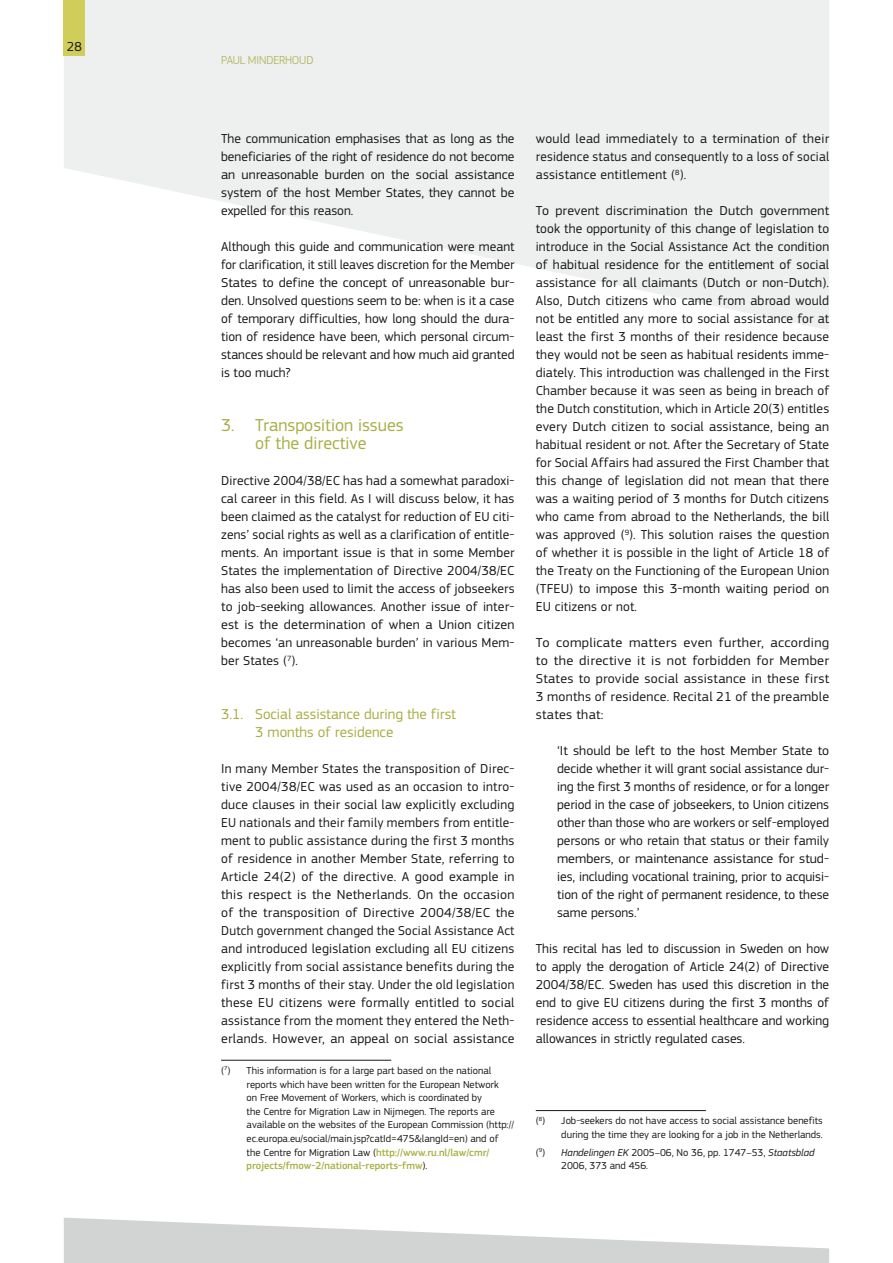
<style>
.page{position:relative;width:893px;height:1263px;background:#fff}
.page>*{position:absolute;margin:0;border:0;box-sizing:border-box;transform-origin:0 0}
.t1{font:18px/18px "EC Square Sans Pro";color:#a8af43;text-align:center}
.t2{font:15px/18px "EC Square Sans Pro";color:#a8af43}
.Body{font:13.5px/18px "EC Square Sans Pro";letter-spacing:.01em;color:#1a1a18;text-align:justify}
.Body_Indent_To_Here{font:13.5px/18px "EC Square Sans Pro";color:#1a1a18;text-align:justify}
.Body-2{font:13.5px/18px "EC Square Sans Pro";letter-spacing:.01em;color:#1a1a18;text-align:justify;scale:1.06 1}
.t3{font:300 12px "EC Square Sans Pro";letter-spacing:-.01em;color:#a8af43}
.t4{font:10.5px/13.6px "EC Square Sans Pro";color:#1a1a18}
.s1{font-family:"PF Square Sans Pro"}
.s2{font-weight:500;color:#a8af43}
.s3{font-style:italic}
</style>
<div class="page">
<svg style="left:64px;top:1217px;width:765px;height:46px"></svg>
<svg style="left:64px;top:0;width:765px;height:330px;fill:#eeefef"></svg>
<div style="left:64px;top:0;width:21px;height:55px;background:#d0cd5a"></div>
<hr style="left:221px;top:1060px;width:170px;height:1px;background:#1a1a18">
<hr style="left:536px;top:1110px;width:170px;height:1px;background:#1a1a18">
<p class="Body" style="left:67px;top:38px;width:17px">28</p>
<p class="t3" style="left:221px;top:53px;width:94px">PAUL MINDERHOUD</p>
<p class="Body" style="left:221px;top:130px;width:295px">The communication emphasises that as long as the beneficiaries of the right of residence do not become an unreasonable burden on the social assistance system of the host Member States, they cannot be expelled for this reason.</p>
<p class="Body" style="left:221px;top:238px;width:295px">Although this guide and communication were meant for clarification, it still leaves discretion for the Member States to define the concept of unreasonable bur&shy;den. Unsolved questions seem to be: when is it a case of temporary difficulties, how long should the dura&shy;tion of residence have been, which personal circum&shy;stances should be relevant and how much aid granted is too much?</p>
<p class="t1" style="left:221px;top:416px;width:184px">3. Transposition issues of the directive</p>
<p class="Body" style="left:221px;top:472px;width:295px">Directive 2004/38/EC has had a somewhat paradoxi&shy;cal career in this field. As I will discuss below, it has been claimed as the catalyst for reduction of EU citi&shy;zens’ social rights as well as a clarification of entitle&shy;ments. An important issue is that in some Member States the implementation of Directive 2004/38/EC has also been used to limit the access of jobseekers to job-seeking allowances. Another issue of inter&shy;est is the determination of when a Union citizen becomes ‘an unreasonable burden’ in various Mem&shy;ber States (<sup>7</sup>).</p>
<p class="t2" style="left:255px;top:705px;width:202px;text-indent:-34px">3.1. Social assistance during the first<br>3 months of residence</p>
<p class="Body" style="left:221px;top:760px;width:295px">In many Member States the transposition of Direc&shy;tive 2004/38/EC was used as an occasion to intro&shy;duce clauses in their social law explicitly excluding EU nationals and their family members from entitle&shy;ment to public assistance during the first 3 months of residence in another Member State, referring to Article 24(2) of the directive. A good example in this respect is the Netherlands. On the occasion of the transposition of Directive 2004/38/EC the Dutch government changed the Social Assistance Act and introduced legislation excluding all EU citizens explicitly from social assistance benefits during the first 3 months of their stay. Under the old legislation these EU citizens were formally entitled to social assistance from the moment they entered the Neth&shy;erlands. However, an appeal on social assistance</p>
<p class="t4" style="left:247px;top:1064px;width:269px;text-indent:-26px"><span class="s1">(</span><sup>7</sup>) This information is for a large part based on the national reports which have been written for the European Network<br>on Free Movement of Workers, which is coordinated by<br>the Centre for Migration Law in Nijmegen. The reports are available on the websites of the European Commission (http:// ec.europa.eu/social/main.jsp?catId=475&amp;langId=en) and of the Centre for Migration Law (<span class="s2">http://www.ru.nl/law/cmr/ projects/fmow-2/national-reports-fmw</span>).</p>
<p class="Body" style="left:536px;top:130px;width:295px">would lead immediately to a termination of their residence status and consequently to a loss of social assistance entitlement (<sup>8</sup>).</p>
<p class="Body" style="left:536px;top:202px;width:295px">To prevent discrimination the Dutch government took the opportunity of this change of legislation to introduce in the Social Assistance Act the condition of habitual residence for the entitlement of social assistance for all claimants (Dutch or non-Dutch).<br>Also, Dutch citizens who came from abroad would not be entitled any more to social assistance for at least the first 3 months of their residence because they would not be seen as habitual residents imme&shy;diately. This introduction was challenged in the First Chamber because it was seen as being in breach of the Dutch constitution, which in Article 20(3) entitles every Dutch citizen to social assistance, being an habitual resident or not. After the Secretary of State for Social Affairs had assured the First Chamber that this change of legislation did not mean that there was a waiting period of 3 months for Dutch citizens who came from abroad to the Netherlands, the bill was approved (<sup>9</sup>). This solution raises the question of whether it is possible in the light of Article 18 of the Treaty on the Functioning of the European Union (TFEU) to impose this 3-month waiting period on EU citizens or not.</p>
<p class="Body-2" style="left:536px;top:634px;width:278px">To complicate matters even further, according to the directive it is not forbidden for Member States to provide social assistance in these first 3 months of residence. Recital 21 of the preamble states that:</p>
<p class="Body_Indent_To_Here" style="left:557px;top:742px;width:274px">‘It should be left to the host Member State to decide whether it will grant social assistance dur&shy;ing the first 3 months of residence, or for a longer period in the case of jobseekers, to Union citizens other than those who are workers or self-employed persons or who retain that status or their family members, or maintenance assistance for stud&shy;ies, including vocational training, prior to acquisi&shy;tion of the right of permanent residence, to these same persons.’</p>
<p class="Body" style="left:536px;top:940px;width:295px">This recital has led to discussion in Sweden on how to apply the derogation of Article 24(2) of Directive 2004/38/EC. Sweden has used this discretion in the end to give EU citizens during the first 3 months of residence access to essential healthcare and working allowances in strictly regulated cases.</p>
<p class="t4" style="left:536px;top:1114px;width:289px;text-align:right"><span class="s1">(</span><sup>8</sup>) Job-seekers do not have access to social assistance benefits during the time they are looking for a job in the Netherlands.</p>
<p class="t4" style="left:561px;top:1145px;width:255px;text-indent:-26px"><span class="s1">(</span><sup>9</sup>) <span class="s3">Handelingen EK</span> 2005–06, No 36, pp. 1747–53, <span class="s3">Staatsblad<br></span>2006, 373 and 456.</p>
</div>
